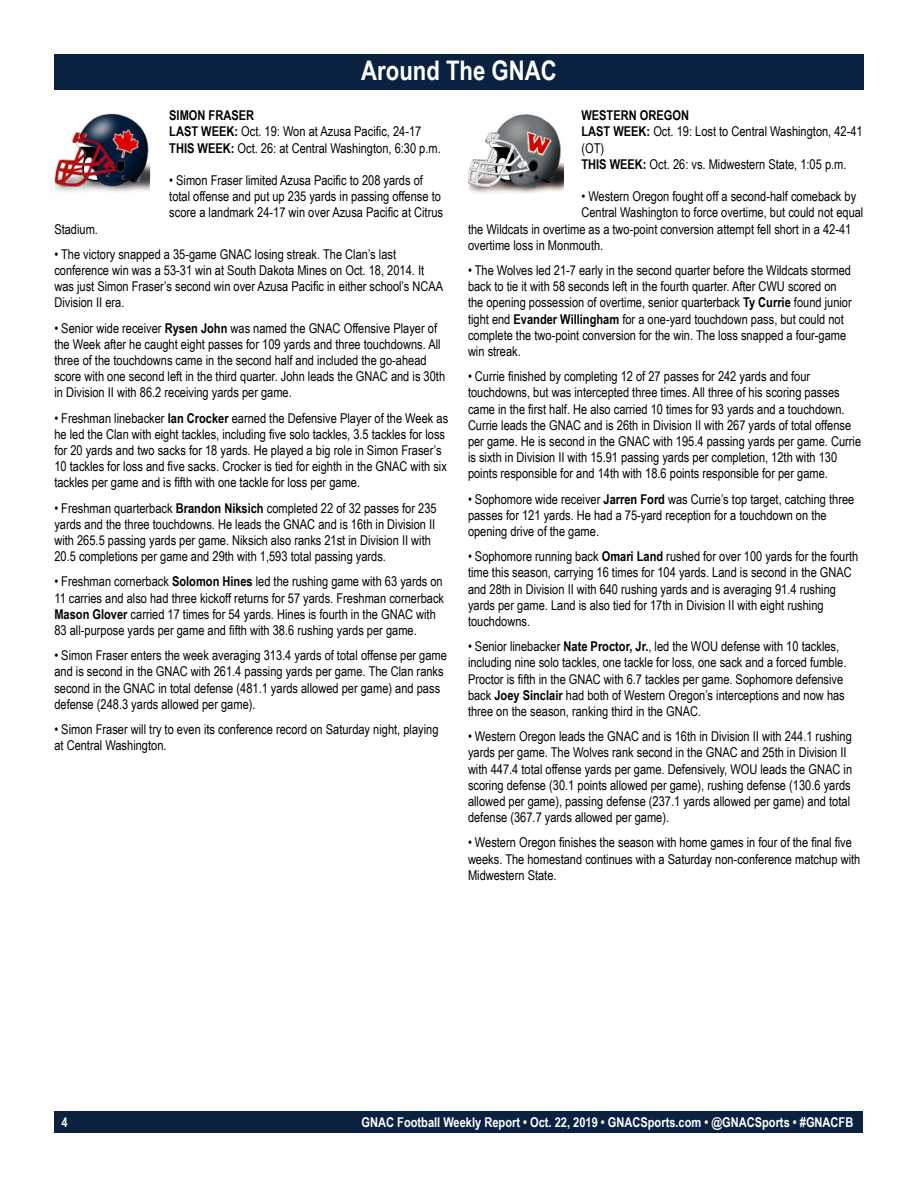
<style>
.page{position:relative;width:918px;height:1188px;background:#fff}
.page>*{position:absolute;margin:0;border:0;box-sizing:border-box;transform-origin:0 0}
.t1{font:700 27px "Arial Narrow";color:#fff}
.t2{font:13.5px/16.2px "Arial Narrow";color:#000}
.t3{font:700 13.5px "Arial Narrow";color:#fff}
.s1{font-weight:700}
</style>
<div class="page">
<div style="left:55px;top:1111px;width:808px;height:22px;background:#0a2240"></div>
<div style="left:54px;top:54px;width:810px;height:36px;background:#0a2240"></div>
<img style="left:468px;top:114px;width:95px;height:79px">
<img style="left:54px;top:113px;width:97px;height:80px">
<h1 class="t1" style="left:361px;top:50px;width:197px">Around The GNAC</h1>
<p class="t2" style="left:169px;top:107px;width:273px"><span class="s1">SIMON FRASER<br>LAST WEEK:</span> Oct. 19: Won at Azusa Pacific, 24-17<br><span class="s1">THIS WEEK:</span> Oct. 26: at Central Washington, 6:30 p.m.</p>
<p class="t2" style="left:169px;top:172px;width:275px">• Simon Fraser limited Azusa Pacific to 208 yards of total offense and put up 235 yards in passing offense to score a landmark 24-17 win over Azusa Pacific at Citrus</p>
<p class="t2" style="left:54px;top:220px;width:45px">Stadium.</p>
<p class="t2" style="left:54px;top:245px;width:390px">• The victory snapped a 35-game GNAC losing streak. The Clan’s last conference win was a 53-31 win at South Dakota Mines on Oct. 18, 2014. It was just Simon Fraser’s second win over Azusa Pacific in either school’s NCAA Division II era.</p>
<p class="t2" style="left:54px;top:319px;width:392px">• Senior wide receiver <span class="s1">Rysen John</span> was named the GNAC Offensive Player of the Week after he caught eight passes for 109 yards and three touchdowns. All three of the touchdowns came in the second half and included the go-ahead score with one second left in the third quarter. John leads the GNAC and is 30th in Division II with 86.2 receiving yards per game.</p>
<p class="t2" style="left:54px;top:409px;width:395px">• Freshman linebacker <span class="s1">Ian Crocker</span> earned the Defensive Player of the Week as he led the Clan with eight tackles, including five solo tackles, 3.5 tackles for loss for 20 yards and two sacks for 18 yards. He played a big role in Simon Fraser’s 10 tackles for loss and five sacks. Crocker is tied for eighth in the GNAC with six tackles per game and is fifth with one tackle for loss per game.</p>
<p class="t2" style="left:54px;top:499px;width:384px">• Freshman quarterback <span class="s1">Brandon Niksich</span> completed 22 of 32 passes for 235 yards and the three touchdowns. He leads the GNAC and is 16th in Division II with 265.5 passing yards per game. Niksich also ranks 21st in Division II with 20.5 completions per game and 29th with 1,593 total passing yards.</p>
<p class="t2" style="left:54px;top:573px;width:391px">• Freshman cornerback <span class="s1">Solomon Hines</span> led the rushing game with 63 yards on 11 carries and also had three kickoff returns for 57 yards. Freshman cornerback <span class="s1">Mason Glover</span> carried 17 times for 54 yards. Hines is fourth in the GNAC with 83 all-purpose yards per game and fifth with 38.6 rushing yards per game.</p>
<p class="t2" style="left:54px;top:647px;width:394px">• Simon Fraser enters the week averaging 313.4 yards of total offense per game and is second in the GNAC with 261.4 passing yards per game. The Clan ranks second in the GNAC in total defense (481.1 yards allowed per game) and pass defense (248.3 yards allowed per game).</p>
<p class="t2" style="left:54px;top:721px;width:386px">• Simon Fraser will try to even its conference record on Saturday night, playing at Central Washington.</p>
<p class="t2" style="left:581px;top:107px;width:283px"><span class="s1">WESTERN OREGON<br>LAST WEEK:</span> Oct. 19: Lost to Central Washington, 42-41 (OT)<br><span class="s1">THIS WEEK:</span> Oct. 26: vs. Midwestern State, 1:05 p.m.</p>
<p class="t2" style="left:581px;top:188px;width:276px">• Western Oregon fought off a second-half comeback by</p>
<p class="t2" style="left:581px;top:204px;width:284px">Central Washington to force overtime, but could not equal</p>
<p class="t2" style="left:468px;top:220px;width:385px">the Wildcats in overtime as a two-point conversion attempt fell short in a 42-41</p>
<p class="t2" style="left:468px;top:236px;width:137px">overtime loss in Monmouth.</p>
<p class="t2" style="left:468px;top:262px;width:385px">• The Wolves led 21-7 early in the second quarter before the Wildcats stormed back to tie it with 58 seconds left in the fourth quarter. After CWU scored on the opening possession of overtime, senior quarterback <span class="s1">Ty Currie</span> found junior tight end <span class="s1">Evander Willingham</span> for a one-yard touchdown pass, but could not complete the two-point conversion for the win. The loss snapped a four-game win streak.</p>
<p class="t2" style="left:468px;top:368px;width:395px">• Currie finished by completing 12 of 27 passes for 242 yards and four touchdowns, but was intercepted three times. All three of his scoring passes came in the first half. He also carried 10 times for 93 yards and a touchdown.<br>Currie leads the GNAC and is 26th in Division II with 267 yards of total offense per game. He is second in the GNAC with 195.4 passing yards per game. Currie is sixth in Division II with 15.91 passing yards per completion, 12th with 130 points responsible for and 14th with 18.6 points responsible for per game.</p>
<p class="t2" style="left:468px;top:490px;width:388px">• Sophomore wide receiver <span class="s1">Jarren Ford</span> was Currie’s top target, catching three passes for 121 yards. He had a 75-yard reception for a touchdown on the opening drive of the game.</p>
<p class="t2" style="left:468px;top:548px;width:392px">• Sophomore running back <span class="s1">Omari Land</span> rushed for over 100 yards for the fourth time this season, carrying 16 times for 104 yards. Land is second in the GNAC and 28th in Division II with 640 rushing yards and is averaging 91.4 rushing yards per game. Land is also tied for 17th in Division II with eight rushing touchdowns.</p>
<p class="t2" style="left:468px;top:638px;width:380px">• Senior linebacker <span class="s1">Nate Proctor, Jr.</span>, led the WOU defense with 10 tackles, including nine solo tackles, one tackle for loss, one sack and a forced fumble.<br>Proctor is fifth in the GNAC with 6.7 tackles per game. Sophomore defensive back <span class="s1">Joey Sinclair</span> had both of Western Oregon’s interceptions and now has three on the season, ranking third in the GNAC.</p>
<p class="t2" style="left:468px;top:728px;width:386px">• Western Oregon leads the GNAC and is 16th in Division II with 244.1 rushing yards per game. The Wolves rank second in the GNAC and 25th in Division II with 447.4 total offense yards per game. Defensively, WOU leads the GNAC in scoring defense (30.1 points allowed per game), rushing defense (130.6 yards allowed per game), passing defense (237.1 yards allowed per game) and total defense (367.7 yards allowed per game).</p>
<p class="t2" style="left:468px;top:834px;width:394px">• Western Oregon finishes the season with home games in four of the final five weeks. The homestand continues with a Saturday non-conference matchup with<br>Midwestern State.</p>
<p class="t3" style="left:61px;top:1112px;width:8px">4</p>
<p class="t3" style="left:362px;top:1112px;width:493px">GNAC Football Weekly Report • Oct. 22, 2019 • GNACSports.com • @GNACSports • #GNACFB</p>
</div>
